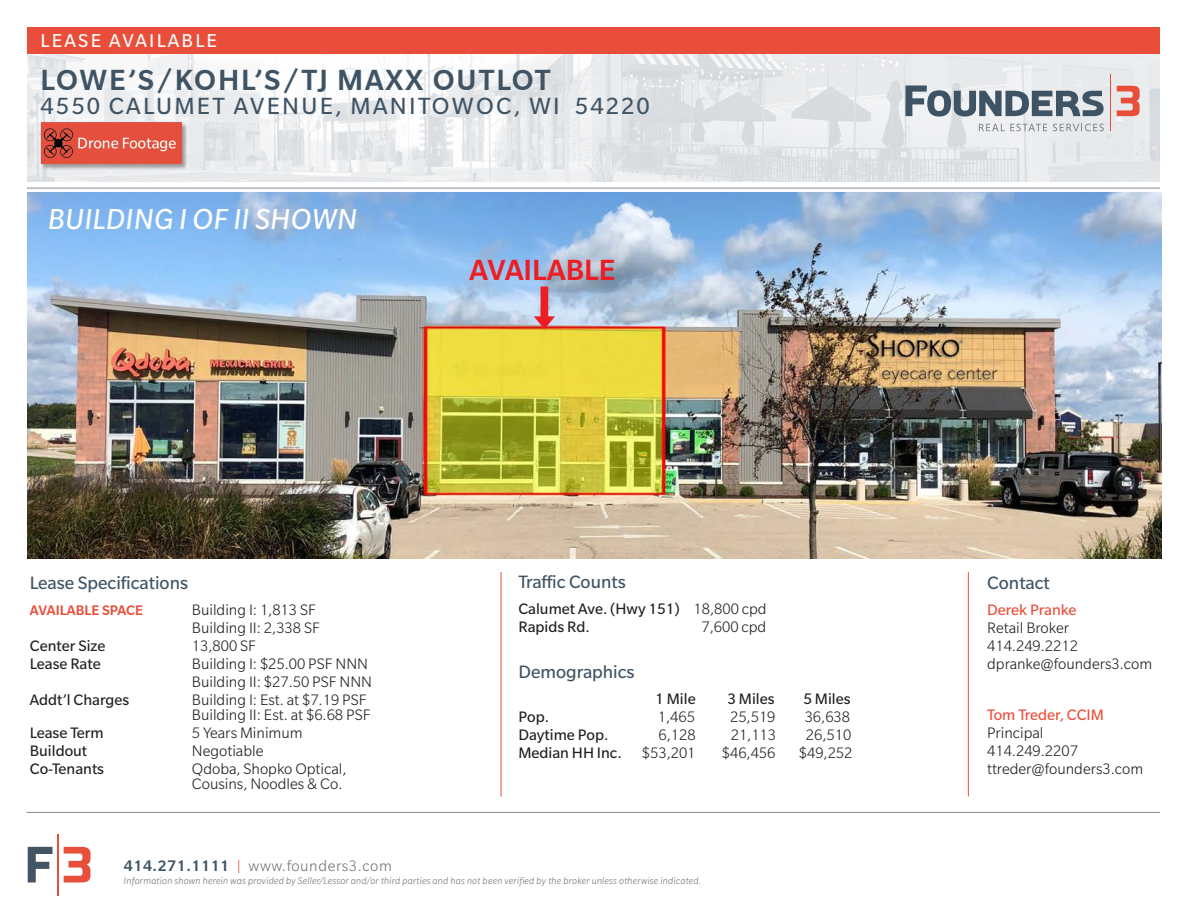
<style>
.page{position:relative;width:1188px;height:918px;background:#fff}
.page>*{position:absolute;margin:0;border:0;box-sizing:border-box;transform-origin:0 0}
.t1{font:500 31.5px "Slate Pro";letter-spacing:.06em;color:#3e5364}
.t2{font:italic 31.5px "Slate Pro";letter-spacing:.01em;color:#fff}
.t3{font:500 31.5px "Slate Pro";color:#ee1d23}
.t4{font:25.5px "Slate Pro";letter-spacing:.09em;color:#3e5364}
.t5{font:20.25px "Slate Pro";letter-spacing:.11em;color:#fff}
.t6{font:19.5px "Slate Pro";color:#3e5364}
.t7{font:300 16.5px "Slate Pro";color:#231f20}
.t8{font:16.5px/18px "Slate Pro";color:#231f20}
.t9{font:300 16.5px "Slate Pro";letter-spacing:.035em;color:#757679}
.t10{font:16.5px "Slate Pro";color:#e94e3a}
.t11{font:500 15px "Slate Pro";color:#e94e3a}
.t12{font:italic 300 10.5px "Slate Pro";letter-spacing:.02em;color:#757679}
.s1{font-weight:300}
.s2{font-weight:500;color:#3e5364}
.s3{color:#e94e3a}
</style>
<div class="page">
<img style="left:27px;top:54px;width:1133px;height:128px">
<hr style="left:1110px;top:75px;width:1px;height:56px;background:#e94e3a">
<svg style="left:905px;top:86px;width:199px;height:31px"></svg>
<svg style="left:1117px;top:86px;width:23px;height:30px"></svg>
<svg style="left:979px;top:124px;width:68px;height:7px"></svg>
<svg style="left:1053px;top:124px;width:51px;height:7px"></svg>
<hr style="left:27px;top:188px;width:1133px;height:1px;background:#7d8995">
<div style="left:27px;top:27px;width:1133px;height:27px;background:#e94e3a"></div>
<hr style="left:58px;top:834px;width:1px;height:61px;background:#e84f3b">
<svg style="left:28px;top:847px;width:24px;height:35px"></svg>
<svg style="left:64px;top:847px;width:26px;height:35px"></svg>
<hr style="left:27px;top:812px;width:1133px;height:1px;background:#7d8995">
<hr style="left:968px;top:572px;width:1px;height:224px;background:#e94e3a">
<hr style="left:501px;top:572px;width:1px;height:224px;background:#e94e3a">
<img style="left:28px;top:193px;width:1133px;height:366px">
<svg style="left:534px;top:286px;width:21px;height:43px"></svg>
<img style="left:40px;top:121px;width:150px;height:51px">
<p class="t5" style="left:41px;top:30px;width:178px">LEASE AVAILABLE</p>
<p class="t1" style="left:41px;top:60px;width:512px">LOWE’S/KOHL’S/TJ MAXX OUTLOT</p>
<p class="t4" style="left:41px;top:93px;width:611px">4550 CALUMET AVENUE, MANITOWOC, WI 54220</p>
<p class="t2" style="left:48px;top:203px;width:311px">BUILDING I OF II SHOWN</p>
<p class="t3" style="left:469px;top:251px;width:148px">AVAILABLE</p>
<p class="t6" style="left:30px;top:573px;width:160px">Lease Specifications</p>
<p class="t11" style="left:30px;top:601px;width:115px">AVAILABLE SPACE</p>
<p class="t7" style="left:192px;top:601px;width:125px">Building I: 1,813 SF</p>
<p class="t7" style="left:192px;top:619px;width:129px">Building II: 2,338 SF</p>
<p class="t8" style="left:30px;top:636px;width:77px">Center Size</p>
<p class="t7" style="left:192px;top:637px;width:65px">13,800 SF</p>
<p class="t8" style="left:30px;top:654px;width:72px">Lease Rate</p>
<p class="t7" style="left:192px;top:655px;width:178px">Building I: $25.00 PSF NNN</p>
<p class="t7" style="left:192px;top:673px;width:182px">Building II: $27.50 PSF NNN</p>
<p class="t8" style="left:30px;top:690px;width:101px">Addt’l Charges</p>
<p class="t7" style="left:192px;top:691px;width:176px">Building I: Est. at $7.19 PSF</p>
<p class="t7" style="left:192px;top:706px;width:180px">Building II: Est. at $6.68 PSF</p>
<p class="t8" style="left:30px;top:723px;width:75px">Lease Term</p>
<p class="t7" style="left:192px;top:724px;width:112px">5 Years Minimum</p>
<p class="t8" style="left:30px;top:741px;width:59px">Buildout</p>
<p class="t7" style="left:192px;top:742px;width:73px">Negotiable</p>
<p class="t8" style="left:30px;top:759px;width:76px">Co-Tenants</p>
<p class="t7" style="left:192px;top:760px;width:156px">Qdoba, Shopko Optical,</p>
<p class="t7" style="left:192px;top:775px;width:152px">Cousins, Noodles &amp; Co.</p>
<p class="t6" style="left:518px;top:572px;width:109px">Traffic Counts</p>
<p class="t8" style="left:518px;top:599px;width:250px">Calumet Ave. (Hwy 151) <span class="s1">18,800 cpd<br></span>Rapids Rd.</p>
<p class="t7" style="left:701px;top:618px;width:66px">7,600 cpd</p>
<p class="t6" style="left:518px;top:662px;width:118px">Demographics</p>
<p class="t8" style="left:655px;top:689px;width:42px">1 Mile</p>
<p class="t8" style="left:727px;top:689px;width:49px">3 Miles</p>
<p class="t8" style="left:803px;top:689px;width:49px">5 Miles</p>
<p class="t8" style="left:518px;top:707px;width:32px">Pop.</p>
<p class="t7" style="left:658px;top:708px;width:39px">1,465</p>
<p class="t7" style="left:730px;top:708px;width:47px">25,519</p>
<p class="t7" style="left:805px;top:708px;width:47px">36,638</p>
<p class="t8" style="left:518px;top:725px;width:91px">Daytime Pop.</p>
<p class="t7" style="left:659px;top:726px;width:39px">6,128</p>
<p class="t7" style="left:731px;top:726px;width:47px">21,113</p>
<p class="t7" style="left:806px;top:726px;width:47px">26,510</p>
<p class="t8" style="left:518px;top:743px;width:179px">Median HH Inc. <span class="s1">$53,201</span></p>
<p class="t7" style="left:722px;top:744px;width:55px">$46,456</p>
<p class="t7" style="left:799px;top:744px;width:55px">$49,252</p>
<p class="t9" style="left:124px;top:857px;width:270px"><span class="s2">414.271.1111</span> <span class="s3">|</span> www.founders3.com</p>
<p class="t12" style="left:124px;top:875px;width:579px">Information shown herein was provided by Seller/Lessor and/or third parties and has not been verified by the broker unless otherwise indicated.</p>
<p class="t6" style="left:987px;top:573px;width:64px">Contact</p>
<p class="t10" style="left:987px;top:601px;width:91px">Derek Pranke</p>
<p class="t7" style="left:987px;top:619px;width:83px">Retail Broker</p>
<p class="t7" style="left:987px;top:637px;width:92px">414.249.2212</p>
<p class="t7" style="left:987px;top:655px;width:166px">dpranke@founders3.com</p>
<p class="t10" style="left:987px;top:706px;width:118px">Tom Treder, CCIM</p>
<p class="t7" style="left:987px;top:724px;width:58px">Principal</p>
<p class="t7" style="left:987px;top:742px;width:92px">414.249.2207</p>
<p class="t7" style="left:987px;top:760px;width:158px">ttreder@founders3.com</p>
</div>
